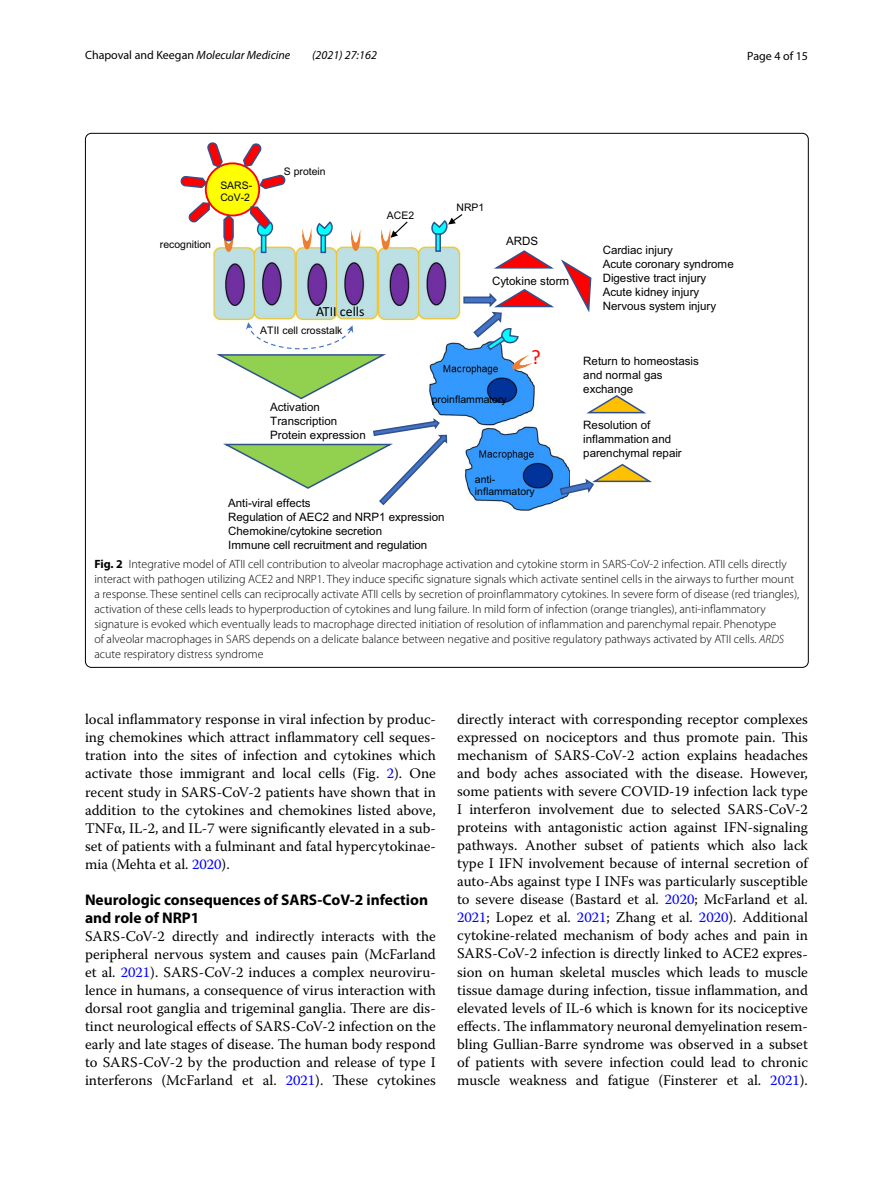
<style>
.page{position:relative;width:893px;height:1187px;background:#fff}
.page>*{position:absolute;margin:0;border:0;box-sizing:border-box;transform-origin:0 0}
.t1{font:20.85px "Calibri 2";color:#f00}
.t2{font:700 15.45px/18px "Myriad Pro";color:#000}
.t3{font:14.7px/18px "Warnock Pro";color:#000;text-align:justify}
.t4{font:13.95px "Calibri 2";color:#000}
.t5{font:300 12px/15px "Myriad Pro";color:#000}
.t6{font:12px "Myriad Pro";color:#000}
.t7{font:italic 12px "Myriad Pro";color:#000}
.t8{font:11.55px/14px "Arial";color:#000}
.t9{font:10.5px/12.5px "Arial";color:#000}
.s1{font-style:italic}
.s2{font-weight:700}
.s3{color:#00f}
</style>
<div class="page">
<img style="left:214px;top:247px;width:354px;height:263px">
<svg style="left:351px;top:230px;width:9px;height:21px"></svg>
<svg style="left:214px;top:322px;width:171px;height:78px"></svg>
<svg style="left:381px;top:221px;width:27px;height:29px"></svg>
<div style="left:206px;top:163px;width:53px;height:52px;background:#ff0;border-radius:50%"></div>
<div style="left:205px;top:162px;width:55px;height:54px;border:2px solid #f00;border-radius:50%"></div>
<svg style="left:223px;top:213px;width:12px;height:39px"></svg>
<svg style="left:242px;top:143px;width:44px;height:47px"></svg>
<svg style="left:207px;top:142px;width:17px;height:27px"></svg>
<svg style="left:181px;top:176px;width:27px;height:13px"></svg>
<svg style="left:188px;top:201px;width:23px;height:22px"></svg>
<svg style="left:220px;top:416px;width:228px;height:90px"></svg>
<svg style="left:587px;top:395px;width:60px;height:19px"></svg>
<svg style="left:559px;top:463px;width:93px;height:33px"></svg>
<svg style="left:249px;top:205px;width:24px;height:33px"></svg>
<svg style="left:261px;top:235px;width:5px;height:18px"></svg>
<svg style="left:302px;top:221px;width:31px;height:28px"></svg>
<svg style="left:320px;top:235px;width:6px;height:18px"></svg>
<svg style="left:435px;top:237px;width:6px;height:15px"></svg>
<svg style="left:431px;top:214px;width:31px;height:23px"></svg>
<svg style="left:463px;top:249px;width:129px;height:120px"></svg>
<p class="t6" style="left:85px;top:48px;width:207px">Chapoval and Keegan <span class="s1">Molecular Medicine</span></p>
<p class="t7" style="left:312px;top:48px;width:66px">(2021) 27:162</p>
<p class="t6" style="left:747px;top:48px;width:62px">Page 4 of 15</p>
<p class="t9" style="left:220px;top:179px;width:33px">SARS-<br>CoV-2</p>
<p class="t9" style="left:160px;top:238px;width:53px">recognition</p>
<p class="t9" style="left:284px;top:165px;width:43px">S protein</p>
<p class="t4" style="left:316px;top:302px;width:50px">ATII cells</p>
<p class="t9" style="left:260px;top:324px;width:83px">ATII cell crosstalk</p>
<p class="t8" style="left:270px;top:400px;width:97px">Activation<br>Transcription<br>Protein expression</p>
<p class="t9" style="left:387px;top:209px;width:29px">ACE2</p>
<p class="t9" style="left:456px;top:201px;width:29px">NRP1</p>
<p class="t8" style="left:506px;top:234px;width:34px">ARDS</p>
<p class="t8" style="left:492px;top:274px;width:79px">Cytokine storm</p>
<p class="t9" style="left:432px;top:393px;width:76px">proinflammatory</p>
<h1 class="t1" style="left:531px;top:343px;width:11px">?</h1>
<p class="t8" style="left:228px;top:496px;width:218px">Anti-viral effects<br>Regulation of AEC2 and NRP1 expression<br>Chemokine/cytokine secretion<br>Immune cell recruitment and regulation</p>
<p class="t9" style="left:475px;top:473px;width:61px">anti&shy;inflammatory</p>
<p class="t8" style="left:603px;top:243px;width:133px">Cardiac injury<br>Acute coronary syndrome<br>Digestive tract injury<br>Acute kidney injury<br>Nervous system injury</p>
<p class="t8" style="left:583px;top:354px;width:117px">Return to homeostasis and normal gas exchange</p>
<p class="t8" style="left:583px;top:418px;width:100px">Resolution of inflammation and parenchymal repair</p>
<p class="t5" style="left:94px;top:556px;width:706px"><span class="s2">Fig. 2</span> Integrative model of ATII cell contribution to alveolar macrophage activation and cytokine storm in SARS-CoV-2 infection. ATII cells directly interact with pathogen utilizing ACE2 and NRP1. They induce specific signature signals which activate sentinel cells in the airways to further mount a response. These sentinel cells can reciprocally activate ATII cells by secretion of proinflammatory cytokines. In severe form of disease (red triangles), activation of these cells leads to hyperproduction of cytokines and lung failure. In mild form of infection (orange triangles), anti-inflammatory signature is evoked which eventually leads to macrophage directed initiation of resolution of inflammation and parenchymal repair. Phenotype<br>of alveolar macrophages in SARS depends on a delicate balance between negative and positive regulatory pathways activated by ATII cells. <span class="s1">ARDS </span>acute respiratory distress syndrome</p>
<p class="t3" style="left:85px;top:710px;width:352px">local inflammatory response in viral infection by produc&shy;ing chemokines which attract inflammatory cell seques&shy;tration into the sites of infection and cytokines which activate those immigrant and local cells (Fig. <span class="s3">2</span>). One recent study in SARS-CoV-2 patients have shown that in addition to the cytokines and chemokines listed above, TNFα, IL-2, and IL-7 were significantly elevated in a sub&shy;set of patients with a fulminant and fatal hypercytokinae&shy;mia (Mehta et al. <span class="s3">2020</span>).</p>
<p class="t2" style="left:85px;top:889px;width:345px">Neurologic consequences of SARS‑CoV‑2 infection and role of NRP1</p>
<p class="t3" style="left:85px;top:926px;width:352px">SARS-CoV-2 directly and indirectly interacts with the peripheral nervous system and causes pain (McFarland et al. <span class="s3">2021</span>). SARS-CoV-2 induces a complex neuroviru&shy;lence in humans, a consequence of virus interaction with dorsal root ganglia and trigeminal ganglia. There are dis&shy;tinct neurological effects of SARS-CoV-2 infection on the early and late stages of disease. The human body respond to SARS-CoV-2 by the production and release of type I interferons (McFarland et al. <span class="s3">2021</span>). These cytokines</p>
<p class="t3" style="left:457px;top:710px;width:352px">directly interact with corresponding receptor complexes expressed on nociceptors and thus promote pain. This mechanism of SARS-CoV-2 action explains headaches and body aches associated with the disease. However, some patients with severe COVID-19 infection lack type I interferon involvement due to selected SARS-CoV-2 proteins with antagonistic action against IFN-signaling pathways. Another subset of patients which also lack type I IFN involvement because of internal secretion of auto-Abs against type I INFs was particularly susceptible to severe disease (Bastard et al. <span class="s3">2020</span>; McFarland et al.<br><span class="s3">2021</span>; Lopez et al. <span class="s3">2021</span>; Zhang et al. <span class="s3">2020</span>). Additional cytokine-related mechanism of body aches and pain in SARS-CoV-2 infection is directly linked to ACE2 expres&shy;sion on human skeletal muscles which leads to muscle tissue damage during infection, tissue inflammation, and elevated levels of IL-6 which is known for its nociceptive effects. The inflammatory neuronal demyelination resem&shy;bling Gullian-Barre syndrome was observed in a subset of patients with severe infection could lead to chronic muscle weakness and fatigue (Finsterer et al. <span class="s3">2021</span>).</p>
</div>
